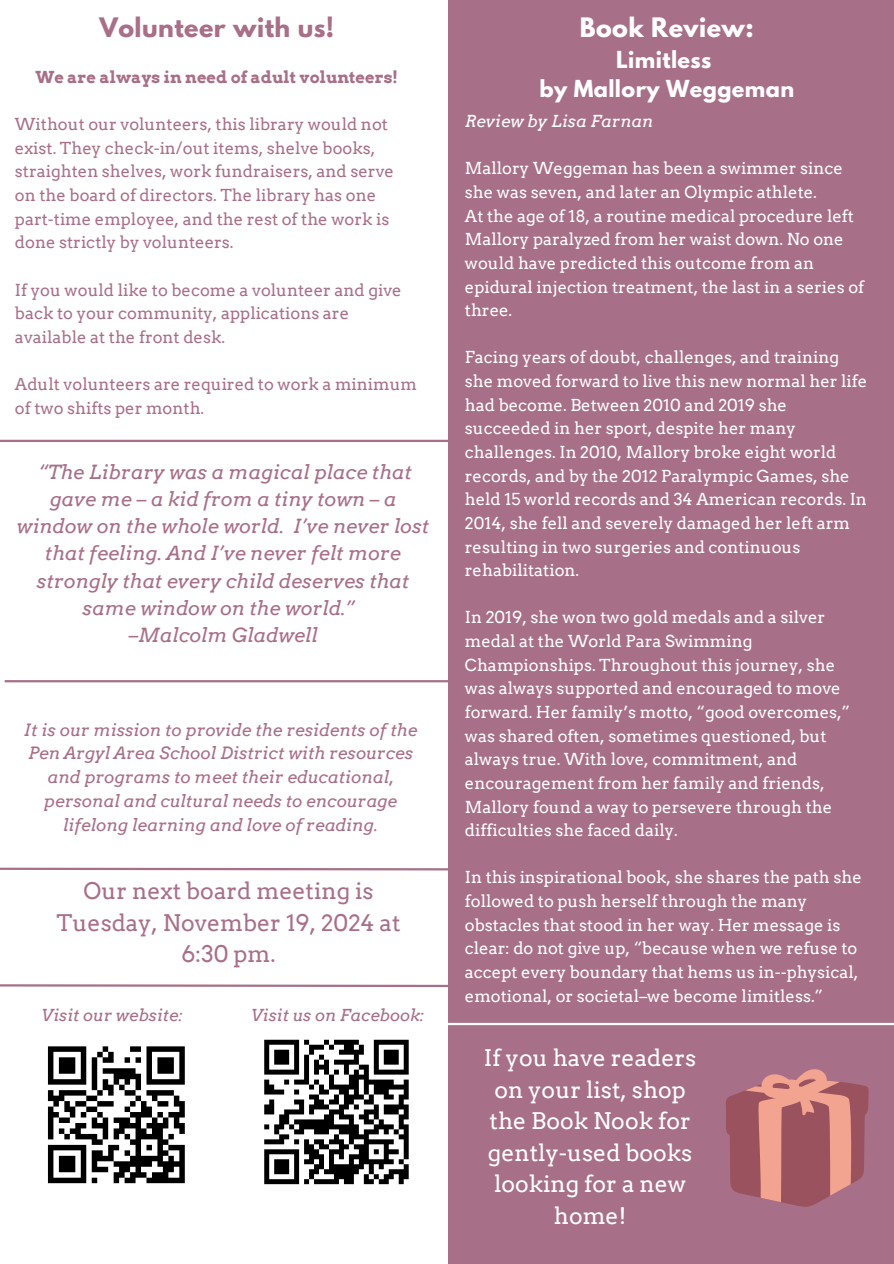
<style>
.page{position:relative;width:894px;height:1264px;background:#fff}
.page>*{position:absolute;margin:0;border:0;box-sizing:border-box;transform-origin:0 0}
.t1{font:700 23.7px "League Spartan";letter-spacing:.02em;color:#a87088}
.t2{font:700 23.7px "League Spartan";letter-spacing:.02em;color:#fff}
.t3{font:22.95px/31.5px "Arvo";color:#fff;text-align:center}
.t4{font:22.95px/31.5px "Arvo";color:#a87088;text-align:center}
.t5{font:700 20.7px/29.2px "League Spartan";letter-spacing:.02em;color:#fff;text-align:center}
.t6{font:italic 19.5px/27px "Arvo";color:#a87088;text-align:center}
.t7{font:italic 16.95px/23.7px "Arvo";color:#a87088;text-align:center}
.t8{font:16.5px/23.7px "Arvo";color:#fff}
.t9{font:16.5px/23.7px "Arvo";color:#a87088}
.t10{font:700 16.5px "Arvo";color:#a87088}
.t11{font:italic 16.5px "Arvo";color:#a87088}
.t12{font:italic 16.5px "Arvo";color:#fff}
</style>
<div class="page">
<div style="left:448px;top:0;width:445px;height:1263px;background:#a87088"></div>
<hr style="left:0;top:440px;width:448px;height:2px;background:#a87088">
<svg style="left:0;top:867px;width:448px;height:4px"></svg>
<hr style="left:5px;top:680px;width:449px;height:2px;background:#a87088">
<div style="left:48px;top:1046px;width:38px;height:5px;background:#000"></div>
<div style="left:146px;top:1046px;width:39px;height:5px;background:#000"></div>
<div style="left:59px;top:1057px;width:16px;height:5px;background:#000"></div>
<div style="left:157px;top:1057px;width:17px;height:5px;background:#000"></div>
<div style="left:59px;top:1062px;width:16px;height:6px;background:#000"></div>
<div style="left:157px;top:1062px;width:17px;height:6px;background:#000"></div>
<div style="left:59px;top:1068px;width:16px;height:5px;background:#000"></div>
<div style="left:157px;top:1068px;width:17px;height:5px;background:#000"></div>
<svg style="left:48px;top:1051px;width:5px;height:28px"></svg>
<svg style="left:81px;top:1051px;width:5px;height:28px"></svg>
<svg style="left:179px;top:1051px;width:6px;height:28px"></svg>
<div style="left:48px;top:1079px;width:38px;height:5px;background:#000"></div>
<div style="left:146px;top:1079px;width:39px;height:5px;background:#000"></div>
<svg style="left:48px;top:1090px;width:5px;height:5px"></svg>
<div style="left:59px;top:1090px;width:27px;height:5px;background:#000"></div>
<div style="left:146px;top:1090px;width:28px;height:5px;background:#000"></div>
<div style="left:48px;top:1095px;width:16px;height:6px;background:#000"></div>
<div style="left:86px;top:1095px;width:11px;height:6px;background:#000"></div>
<div style="left:75px;top:1101px;width:11px;height:5px;background:#000"></div>
<div style="left:86px;top:1106px;width:11px;height:5px;background:#000"></div>
<svg style="left:174px;top:1095px;width:11px;height:16px"></svg>
<svg style="left:81px;top:1112px;width:5px;height:5px"></svg>
<div style="left:168px;top:1111px;width:17px;height:6px;background:#000"></div>
<svg style="left:92px;top:1046px;width:76px;height:76px"></svg>
<svg style="left:174px;top:1117px;width:5px;height:5px"></svg>
<div style="left:75px;top:1122px;width:11px;height:6px;background:#000"></div>
<div style="left:92px;top:1122px;width:16px;height:6px;background:#000"></div>
<div style="left:119px;top:1122px;width:22px;height:6px;background:#000"></div>
<div style="left:146px;top:1122px;width:22px;height:6px;background:#000"></div>
<div style="left:174px;top:1122px;width:11px;height:6px;background:#000"></div>
<div style="left:70px;top:1128px;width:11px;height:5px;background:#000"></div>
<svg style="left:48px;top:1101px;width:27px;height:38px"></svg>
<div style="left:75px;top:1133px;width:22px;height:6px;background:#000"></div>
<div style="left:92px;top:1139px;width:11px;height:5px;background:#000"></div>
<div style="left:48px;top:1144px;width:38px;height:6px;background:#000"></div>
<div style="left:92px;top:1150px;width:11px;height:5px;background:#000"></div>
<div style="left:59px;top:1155px;width:16px;height:6px;background:#000"></div>
<div style="left:92px;top:1155px;width:22px;height:6px;background:#000"></div>
<div style="left:59px;top:1161px;width:16px;height:5px;background:#000"></div>
<svg style="left:92px;top:1161px;width:5px;height:5px"></svg>
<div style="left:59px;top:1166px;width:16px;height:6px;background:#000"></div>
<div style="left:92px;top:1166px;width:16px;height:6px;background:#000"></div>
<svg style="left:48px;top:1150px;width:5px;height:27px"></svg>
<svg style="left:81px;top:1150px;width:5px;height:27px"></svg>
<div style="left:48px;top:1177px;width:38px;height:6px;background:#000"></div>
<svg style="left:92px;top:1177px;width:5px;height:6px"></svg>
<svg style="left:103px;top:1128px;width:82px;height:55px"></svg>
<div style="left:124px;top:1177px;width:11px;height:6px;background:#000"></div>
<div style="left:146px;top:1177px;width:39px;height:6px;background:#000"></div>
<svg style="left:264px;top:1039px;width:145px;height:146px"></svg>
<svg style="left:0;top:984px;width:448px;height:4px"></svg>
<hr style="left:446px;top:1022px;width:447px;height:3px;background:#fff">
<svg style="left:726px;top:1069px;width:141px;height:138px"></svg>
<h4 class="t1" style="left:99px;top:16px;width:236px">Volunteer with us!</h4>
<h6 class="t2" style="left:579px;top:16px;width:175px">Book Review:</h6>
<h6 class="t5" style="left:539px;top:47px;width:256px">Limitless<br>by Mallory Weggeman</h6>
<h5 class="t10" style="left:35px;top:67px;width:364px">We are always in need of adult volunteers!</h5>
<h6 class="t9" style="left:15px;top:112px;width:380px">Without our volunteers, this library would not exist. They check-in/out items, shelve books, straighten shelves, work fundraisers, and serve on the board of directors. The library has one part-time employee, and the rest of the work is done strictly by volunteers.</h6>
<h6 class="t9" style="left:15px;top:278px;width:388px">If you would like to become a volunteer and give back to your community, applications are available at the front desk.</h6>
<h6 class="t9" style="left:15px;top:372px;width:403px">Adult volunteers are required to work a minimum of two shifts per month.</h6>
<h6 class="t12" style="left:465px;top:111px;width:189px">Review by Lisa Farnan</h6>
<h6 class="t8" style="left:465px;top:157px;width:400px">Mallory Weggeman has been a swimmer since she was seven, and later an Olympic athlete.<br>At the age of 18, a routine medical procedure left Mallory paralyzed from her waist down. No one would have predicted this outcome from an epidural injection treatment, the last in a series of three.</h6>
<h6 class="t8" style="left:465px;top:346px;width:404px">Facing years of doubt, challenges, and training she moved forward to live this new normal her life had become. Between 2010 and 2019 she succeeded in her sport, despite her many challenges. In 2010, Mallory broke eight world records, and by the 2012 Paralympic Games, she held 15 world records and 34 American records. In 2014, she fell and severely damaged her left arm resulting in two surgeries and continuous rehabilitation.</h6>
<h6 class="t8" style="left:465px;top:605px;width:386px">In 2019, she won two gold medals and a silver medal at the World Para Swimming Championships. Throughout this journey, she was always supported and encouraged to move forward. Her family’s motto, “good overcomes,” was shared often, sometimes questioned, but always true. With love, commitment, and encouragement from her family and friends, Mallory found a way to persevere through the difficulties she faced daily.</h6>
<h6 class="t8" style="left:465px;top:865px;width:398px">In this inspirational book, she shares the path she followed to push herself through the many obstacles that stood in her way. Her message is clear: do not give up, “because when we refuse to accept every boundary that hems us in--physical, emotional, or societal–we become limitless.”</h6>
<h1 class="t6" style="left:17px;top:459px;width:413px">“The Library was a magical place that gave me – a kid from a tiny town – a window on the whole world. I’ve never lost that feeling. And I’ve never felt more strongly that every child deserves that same window on the world.”<br>–Malcolm Gladwell</h1>
<p class="t7" style="left:24px;top:717px;width:395px">It is our mission to provide the residents of the Pen Argyl Area School District with resources and programs to meet their educational, personal and cultural needs to encourage lifelong learning and love of reading.</p>
<h2 class="t4" style="left:56px;top:875px;width:345px">Our next board meeting is<br>Tuesday, November 19, 2024 at<br>6:30 pm.</h2>
<h2 class="t11" style="left:42px;top:1005px;width:143px">Visit our website:</h2>
<p class="t11" style="left:251px;top:1005px;width:175px">Visit us on Facebook:</p>
<h6 class="t3" style="left:484px;top:1042px;width:214px">If you have readers on your list, shop the Book Nook for gently-used books looking for a new home!</h6>
</div>
